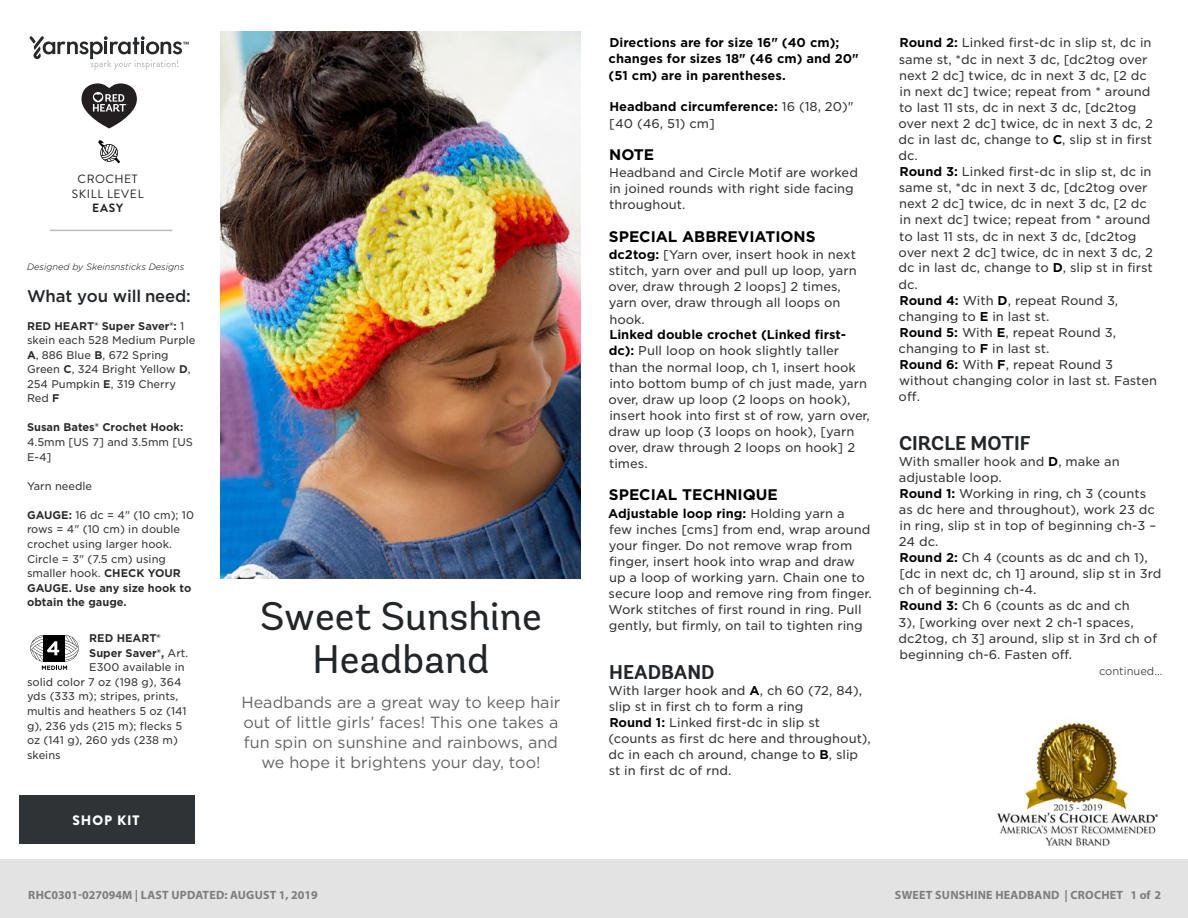
<style>
.page{position:relative;width:1188px;height:918px;background:#fff}
.page>*{position:absolute;margin:0;border:0;box-sizing:border-box;transform-origin:0 0}
.t1{font:39.9px/42.2px "Andes Rounded";color:#232629;text-align:center}
.t2{font:700 19.95px "Andes Rounded";color:#232629}
.t3{font:500 16.8px "Gotham";letter-spacing:-.01em;color:#232629}
.t4{font:16.05px/20px "Gotham";color:#636466;text-align:center}
.t5{font:700 15.3px "Gotham";color:#000}
.t6{font:900 13.65px "Brandon Grotesque";letter-spacing:.065em;color:#fff}
.t7{font:12.3px/16px "Gotham S Sm";color:#333334}
.t8{font:700 12.3px/16px "Gotham S Sm";color:#000}
.t9{font:700 12px "Myriad Pro";letter-spacing:.02em;color:#7d7d7d}
.Skill_Level{font:12px "Brandon Grotesque";letter-spacing:.05em;color:#231f20}
.Skill_Level-2{font:700 12px "Brandon Grotesque";color:#231f20}
.t10{font:10.8px/14.5px "Gotham S Sm";color:#333334}
.t11{font:700 10.8px "Gotham S Sm";color:#292829}
.t12{font:300 10.8px "Gotham S Sm";color:#333334}
.t13{font:10.8px "Gotham S Sm";color:#58595b}
.t14{font:italic 300 9.15px "Gotham Rounded";color:#000}
.t15{font:9.15px "Gotham";letter-spacing:.02em;color:#58595b}
.t16{font:700 6.15px "Arial";color:#000}
.s1{font-weight:700;color:#292829}
.s2{font-weight:400;color:#333334}
.s3{font-weight:700;color:#000}
.s4{font-weight:500}
</style>
<div class="page">
<svg style="left:30px;top:635px;width:49px;height:35px"></svg>
<img style="left:221px;top:31px;width:360px;height:548px">
<img style="left:997px;top:722px;width:161px;height:124px">
<div style="left:0;top:860px;width:1188px;height:58px;background:#e4e3e3"></div>
<svg style="left:98px;top:140px;width:22px;height:23px"></svg>
<svg style="left:30px;top:36px;width:159px;height:34px"></svg>
<svg style="left:81px;top:83px;width:56px;height:45px"></svg>
<hr style="left:50px;top:230px;width:122px;height:1px;background:#bbbaba">
<div style="left:19px;top:795px;width:175px;height:48px;background:#2f3336"></div>
<p class="Skill_Level" style="left:78px;top:171px;width:62px">CROCHET</p>
<p class="Skill_Level" style="left:72px;top:185px;width:73px">SKILL LEVEL</p>
<p class="Skill_Level-2" style="left:92px;top:200px;width:33px">EASY</p>
<p class="t14" style="left:27px;top:261px;width:159px">Designed by Skeinsnsticks Designs</p>
<p class="t3" style="left:27px;top:285px;width:165px">What you will need:</p>
<p class="t10" style="left:27px;top:318px;width:170px"><span class="s1">RED HEART® Super Saver®:</span> 1 skein each 528 Medium Purple<br><span class="s1">A</span>, 886 Blue <span class="s1">B</span>, 672 Spring<br>Green <span class="s1">C</span>, 324 Bright Yellow <span class="s1">D</span>,<br>254 Pumpkin <span class="s1">E</span>, 319 Cherry<br>Red <span class="s1">F</span></p>
<p class="t10" style="left:27px;top:420px;width:167px"><span class="s1">Susan Bates® Crochet Hook:<br></span>4.5mm [US 7] and 3.5mm [US<br>E-4]</p>
<p class="t10" style="left:27px;top:478px;width:67px">Yarn needle</p>
<p class="t10" style="left:27px;top:507px;width:169px"><span class="s1">GAUGE:</span> 16 dc = 4" (10 cm); 10 rows = 4" (10 cm) in double crochet using larger hook.<br>Circle = 3" (7.5 cm) using smaller hook. <span class="s1">CHECK YOUR<br>GAUGE. Use any size hook to obtain the gauge.</span></p>
<p class="t11" style="left:89px;top:631px;width:73px">RED HEART®</p>
<p class="t11" style="left:89px;top:645px;width:101px">Super Saver®, <span class="s2">Art.</span></p>
<p class="t10" style="left:89px;top:660px;width:97px">E300 available in</p>
<p class="t10" style="left:27px;top:674px;width:156px">solid color 7 oz (198 g), 364</p>
<p class="t10" style="left:27px;top:689px;width:153px">yds (333 m); stripes, prints,</p>
<p class="t10" style="left:27px;top:704px;width:161px">multis and heathers 5 oz (141</p>
<p class="t10" style="left:27px;top:718px;width:157px">g), 236 yds (215 m); flecks 5</p>
<p class="t10" style="left:27px;top:733px;width:152px">oz (141 g), 260 yds (238 m)</p>
<p class="t10" style="left:27px;top:747px;width:35px">skeins</p>
<p class="t16" style="left:46px;top:538px;width:18px">LACE</p>
<p class="t6" style="left:72px;top:810px;width:69px">SHOP KIT</p>
<p class="t1" style="left:260px;top:596px;width:283px">Sweet Sunshine<br>Headband</p>
<p class="t4" style="left:241px;top:692px;width:320px">Headbands are a great way to keep hair out of little girls’ faces! This one takes a fun spin on sunshine and rainbows, and we hope it brightens your day, too!</p>
<p class="t8" style="left:609px;top:35px;width:252px">Directions are for size 16" (40 cm); changes for sizes 18" (46 cm) and 20" (51 cm) are in parentheses.</p>
<p class="t7" style="left:609px;top:99px;width:246px"><span class="s3">Headband circumference:</span> 16 (18, 20)" [40 (46, 51) cm]</p>
<p class="t5" style="left:609px;top:144px;width:47px">NOTE</p>
<p class="t7" style="left:609px;top:164px;width:250px">Headband and Circle Motif are worked in joined rounds with right side facing throughout.</p>
<p class="t5" style="left:609px;top:226px;width:208px">SPECIAL ABBREVIATIONS</p>
<p class="t7" style="left:608px;top:246px;width:263px"><span class="s3">dc2tog:</span> [Yarn over, insert hook in next stitch, yarn over and pull up loop, yarn over, draw through 2 loops] 2 times, yarn over, draw through all loops on hook.<br><span class="s3">Linked double crochet (Linked first&shy;dc):</span> Pull loop on hook slightly taller than the normal loop, ch 1, insert hook into bottom bump of ch just made, yarn over, draw up loop (2 loops on hook), insert hook into first st of row, yarn over, draw up loop (3 loops on hook), [yarn over, draw through 2 loops on hook] 2 times.</p>
<p class="t5" style="left:609px;top:485px;width:170px">SPECIAL TECHNIQUE</p>
<p class="t7" style="left:608px;top:505px;width:265px"><span class="s3">Adjustable loop ring:</span> Holding yarn a<br>few inches [cms] from end, wrap around your finger. Do not remove wrap from finger, insert hook into wrap and draw up a loop of working yarn. Chain one to secure loop and remove ring from finger.<br>Work stitches of first round in ring. Pull gently, but firmly, on tail to tighten ring</p>
<p class="t2" style="left:609px;top:659px;width:107px">HEADBAND</p>
<p class="t7" style="left:608px;top:682px;width:264px">With larger hook and <span class="s3">A</span>, ch 60 (72, 84), slip st in first ch to form a ring<br><span class="s3">Round 1:</span> Linked first-dc in slip st<br>(counts as first dc here and throughout), dc in each ch around, change to <span class="s3">B</span>, slip st in first dc of rnd.</p>
<p class="t7" style="left:899px;top:35px;width:260px"><span class="s3">Round 2:</span> Linked first-dc in slip st, dc in same st, *dc in next 3 dc, [dc2tog over next 2 dc] twice, dc in next 3 dc, [2 dc in next dc] twice; repeat from * around to last 11 sts, dc in next 3 dc, [dc2tog over next 2 dc] twice, dc in next 3 dc, 2 dc in last dc, change to <span class="s3">C</span>, slip st in first dc.<br><span class="s3">Round 3:</span> Linked first-dc in slip st, dc in same st, *dc in next 3 dc, [dc2tog over next 2 dc] twice, dc in next 3 dc, [2 dc in next dc] twice; repeat from * around to last 11 sts, dc in next 3 dc, [dc2tog over next 2 dc] twice, dc in next 3 dc, 2 dc in last dc, change to <span class="s3">D</span>, slip st in first dc.<br><span class="s3">Round 4:</span> With <span class="s3">D</span>, repeat Round 3, changing to <span class="s3">E</span> in last st.<br><span class="s3">Round 5:</span> With <span class="s3">E</span>, repeat Round 3, changing to <span class="s3">F</span> in last st.<br><span class="s3">Round 6:</span> With <span class="s3">F</span>, repeat Round 3 without changing color in last st. Fasten off.</p>
<p class="t2" style="left:899px;top:430px;width:133px">CIRCLE MOTIF</p>
<p class="t7" style="left:899px;top:453px;width:264px">With smaller hook and <span class="s3">D</span>, make an adjustable loop.<br><span class="s3">Round 1:</span> Working in ring, ch 3 (counts as dc here and throughout), work 23 dc in ring, slip st in top of beginning ch-3 –<br>24 dc.<br><span class="s3">Round 2:</span> Ch 4 (counts as dc and ch 1), [dc in next dc, ch 1] around, slip st in 3rd ch of beginning ch-4.<br><span class="s3">Round 3:</span> Ch 6 (counts as dc and ch<br>3), [working over next 2 ch-1 spaces, dc2tog, ch 3] around, slip st in 3rd ch of beginning ch-6. Fasten off.</p>
<p class="t12" style="left:1099px;top:664px;width:65px">continued...</p>
<p class="t9" style="left:28px;top:887px;width:291px">RHC0301-027094M | LAST UPDATED: AUGUST 1, 2019</p>
<p class="t9" style="left:895px;top:887px;width:268px">SWEET SUNSHINE HEADBAND | CROCHET 1 of 2</p>
<p class="t15" style="left:27px;top:891px;width:99px">©2019 Coats &amp; Clark</p>
<p class="t13" style="left:1101px;top:889px;width:63px">Page <span class="s4">1</span> of <span class="s4">2</span></p>
</div>
